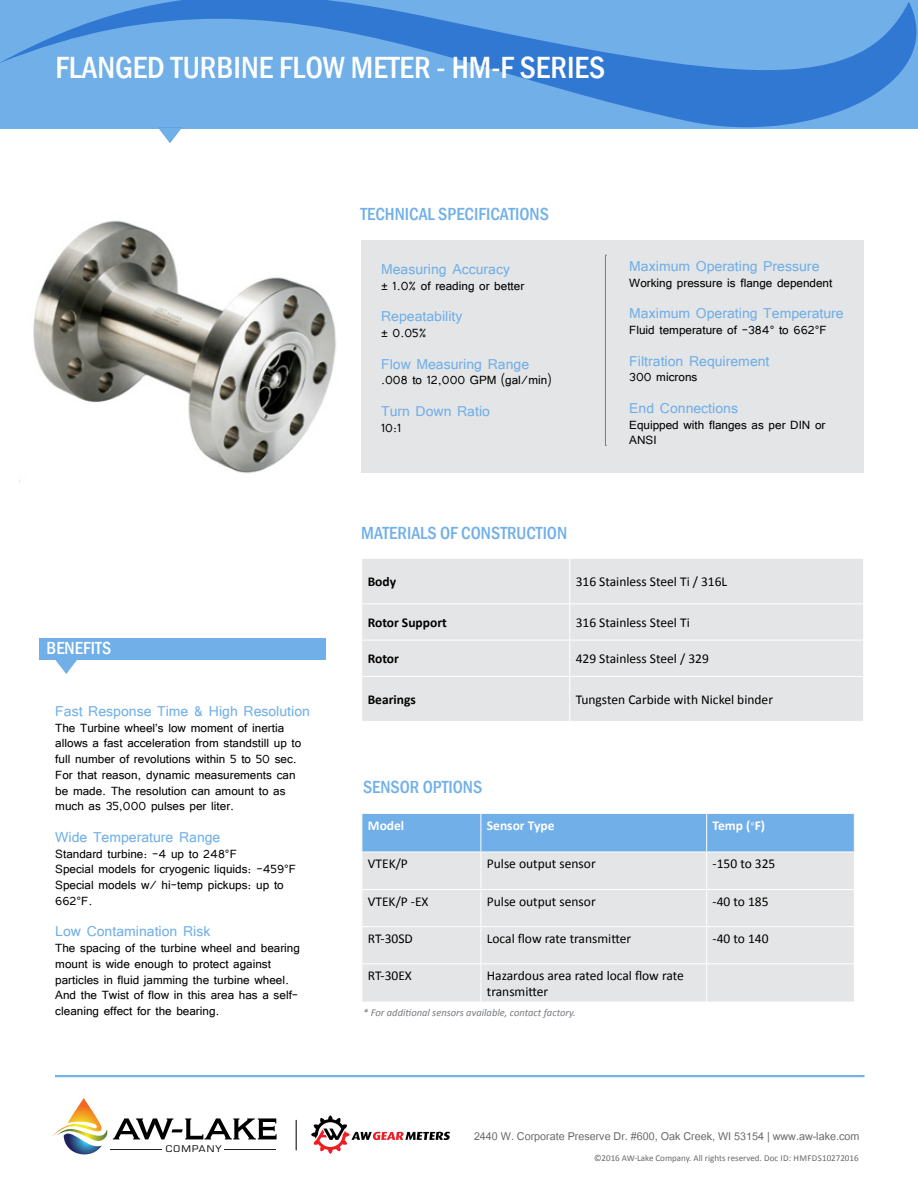
<style>
.page{position:relative;width:918px;height:1188px;background:#fff}
.page>*{position:absolute;margin:0;border:0;box-sizing:border-box;transform-origin:0 0}
.t1{font:500 condensed 31.5px "Franklin Gothic";color:#fff}
.t2{font:18px "Tunga";color:#70afe8}
.t3{font:500 condensed 18px "Franklin Gothic";color:#70afe8}
.t4{font:500 condensed 18px "Franklin Gothic";color:#fff}
.t5{font:15px/15.8px "Tunga";color:#000}
.t6{font:15px "Utsaah";color:#67686b}
.t7{font:13.5px/16.2px "Calibri";color:#000}
.t8{font:700 13.5px "Calibri";color:#000}
.t9{font:700 13.5px "Calibri";color:#fff}
.t10{font:italic 10.5px "Calibri";color:#77797d}
.t11{font:9px "Calibri";color:#67686b}
.t12{font:8.85px "Eurostile";letter-spacing:.12em;color:#000;scale:1.1 1}
.s1{font-family:"Tunga";font-weight:400}
.s2{font-family:"Calibri";color:#fff}
</style>
<div class="page">
<svg style="left:53px;top:1098px;width:224px;height:57px"></svg>
<hr style="left:110px;top:1149px;width:52px;height:1px;background:#231f20">
<hr style="left:224px;top:1149px;width:52px;height:1px;background:#231f20">
<hr style="left:55px;top:1075px;width:809px;height:2px;background:#70afe8">
<img style="left:33px;top:220px;width:303px;height:254px">
<div style="left:362px;top:240px;width:502px;height:233px;background:#e4e5e6"></div>
<div style="left:39px;top:638px;width:287px;height:22px;background:#70afe8"></div>
<svg style="left:55px;top:660px;width:22px;height:14px"></svg>
<div style="left:362px;top:559px;width:501px;height:162px;background:#e4e5e6"></div>
<hr style="left:361px;top:603px;width:209px;height:1px;background:#fff">
<hr style="left:570px;top:603px;width:294px;height:1px;background:#fff">
<hr style="left:361px;top:640px;width:209px;height:1px;background:#fff">
<hr style="left:570px;top:640px;width:294px;height:1px;background:#fff">
<hr style="left:569px;top:559px;width:1px;height:44px;background:#fff">
<hr style="left:569px;top:604px;width:1px;height:36px;background:#fff">
<hr style="left:569px;top:640px;width:1px;height:36px;background:#fff">
<hr style="left:361px;top:676px;width:209px;height:1px;background:#fff">
<hr style="left:570px;top:676px;width:294px;height:1px;background:#fff">
<hr style="left:569px;top:677px;width:1px;height:44px;background:#fff">
<svg style="left:605px;top:255px;width:1px;height:191px"></svg>
<div style="left:363px;top:814px;width:491px;height:38px;background:#70afe8"></div>
<div style="left:363px;top:853px;width:491px;height:149px;background:#e4e5e6"></div>
<hr style="left:481px;top:852px;width:1px;height:37px;background:#fff">
<hr style="left:706px;top:852px;width:1px;height:37px;background:#fff">
<hr style="left:362px;top:889px;width:119px;height:1px;background:#fff">
<hr style="left:481px;top:889px;width:226px;height:1px;background:#fff">
<hr style="left:481px;top:890px;width:1px;height:36px;background:#fff">
<hr style="left:707px;top:889px;width:148px;height:1px;background:#fff">
<hr style="left:706px;top:890px;width:1px;height:36px;background:#fff">
<hr style="left:481px;top:927px;width:1px;height:36px;background:#fff">
<hr style="left:706px;top:927px;width:1px;height:36px;background:#fff">
<hr style="left:481px;top:964px;width:1px;height:38px;background:#fff">
<hr style="left:706px;top:964px;width:1px;height:38px;background:#fff">
<hr style="left:481px;top:814px;width:1px;height:38px;background:#fff">
<hr style="left:706px;top:814px;width:1px;height:38px;background:#fff">
<hr style="left:362px;top:926px;width:119px;height:1px;background:#fff">
<hr style="left:481px;top:926px;width:226px;height:1px;background:#fff">
<hr style="left:707px;top:926px;width:148px;height:1px;background:#fff">
<hr style="left:362px;top:963px;width:119px;height:1px;background:#fff">
<hr style="left:481px;top:963px;width:226px;height:1px;background:#fff">
<hr style="left:707px;top:963px;width:148px;height:1px;background:#fff">
<svg style="left:0;top:0;width:918px;height:129px;background:#5ea0e2"></svg>
<svg style="left:158px;top:128px;width:24px;height:15px"></svg>
<hr style="left:296px;top:1120px;width:1px;height:30px;background:#4b4f54">
<svg style="left:311px;top:1116px;width:139px;height:38px"></svg>
<h1 class="t1" style="left:56px;top:46px;width:551px">FLANGED TURBINE FLOW METER - HM-F SERIES</h1>
<p class="t4" style="left:47px;top:637px;width:66px">BENEFITS</p>
<p class="t2" style="left:55px;top:699px;width:256px">Fast Response Time &amp; High Resolution</p>
<p class="t5" style="left:55px;top:719px;width:248px">The Turbine wheel’s low moment of inertia allows a fast acceleration from standstill up to full number of revolutions within 5 to 50 sec.<br>For that reason, dynamic measurements can be made. The resolution can amount to as much as 35,000 pulses per liter.</p>
<p class="t2" style="left:55px;top:825px;width:167px">Wide Temperature Range</p>
<p class="t5" style="left:55px;top:845px;width:242px">Standard turbine: -4 up to 248°F<br>Special models for cryogenic liquids: -459°F<br>Special models w/ hi-temp pickups: up to<br>662°F.</p>
<p class="t2" style="left:55px;top:920px;width:157px">Low Contamination Risk</p>
<p class="t5" style="left:55px;top:939px;width:246px">The spacing of the turbine wheel and bearing mount is wide enough to protect against particles in fluid jamming the turbine wheel.<br>And the Twist of flow in this area has a self&shy;cleaning effect for the bearing.</p>
<p class="t12" style="left:166px;top:1144px;width:52px">COMPANY</p>
<p class="t3" style="left:360px;top:202px;width:190px">TECHNICAL SPECIFICATIONS</p>
<p class="t2" style="left:381px;top:257px;width:131px">Measuring Accuracy</p>
<p class="t5" style="left:381px;top:277px;width:145px">± 1.0% of reading or better</p>
<p class="t2" style="left:381px;top:305px;width:83px">Repeatability</p>
<p class="t5" style="left:381px;top:324px;width:47px">± 0.05%</p>
<p class="t2" style="left:381px;top:352px;width:150px">Flow Measuring Range</p>
<p class="t5" style="left:381px;top:371px;width:172px">.008 to 12,000 GPM (gal/min)</p>
<p class="t2" style="left:381px;top:399px;width:110px">Turn Down Ratio</p>
<p class="t5" style="left:381px;top:419px;width:22px">10:1</p>
<p class="t2" style="left:629px;top:254px;width:192px">Maximum Operating Pressure</p>
<p class="t5" style="left:629px;top:274px;width:205px">Working pressure is flange dependent</p>
<p class="t2" style="left:629px;top:302px;width:216px">Maximum Operating Temperature</p>
<p class="t5" style="left:629px;top:321px;width:199px">Fluid temperature of -384° to 662°F</p>
<p class="t2" style="left:629px;top:349px;width:142px">Filtration Requirement</p>
<p class="t5" style="left:629px;top:368px;width:70px">300 microns</p>
<p class="t2" style="left:629px;top:396px;width:110px">End Connections</p>
<p class="t5" style="left:629px;top:415px;width:198px">Equipped with flanges as per DIN or<br>ANSI</p>
<p class="t3" style="left:361px;top:521px;width:208px">MATERIALS OF CONSTRUCTION</p>
<p class="t8" style="left:368px;top:573px;width:30px">Body</p>
<p class="t7" style="left:576px;top:574px;width:153px">316 Stainless Steel Ti / 316L</p>
<p class="t8" style="left:368px;top:614px;width:81px">Rotor Support</p>
<p class="t7" style="left:576px;top:614px;width:116px">316 Stainless Steel Ti</p>
<p class="t8" style="left:368px;top:650px;width:33px">Rotor</p>
<p class="t7" style="left:576px;top:651px;width:135px">429 Stainless Steel / 329</p>
<p class="t8" style="left:368px;top:691px;width:50px">Bearings</p>
<p class="t7" style="left:576px;top:691px;width:199px">Tungsten Carbide with Nickel binder</p>
<p class="t3" style="left:363px;top:775px;width:121px">SENSOR OPTIONS</p>
<p class="t9" style="left:368px;top:816px;width:38px">Model</p>
<p class="t9" style="left:487px;top:816px;width:69px">Sensor Type</p>
<p class="t9" style="left:713px;top:817px;width:54px">Temp (<span class="s1">°</span>F)</p>
<p class="t7" style="left:368px;top:856px;width:42px">VTEK/P</p>
<p class="t7" style="left:487px;top:856px;width:110px">Pulse output sensor</p>
<p class="t7" style="left:713px;top:856px;width:64px">-150 to 325</p>
<p class="t7" style="left:368px;top:893px;width:62px">VTEK/P -EX</p>
<p class="t7" style="left:487px;top:893px;width:110px">Pulse output sensor</p>
<p class="t7" style="left:713px;top:893px;width:57px">-40 to 185</p>
<p class="t7" style="left:368px;top:930px;width:47px">RT-30SD</p>
<p class="t7" style="left:487px;top:930px;width:146px">Local flow rate transmitter</p>
<p class="t7" style="left:713px;top:930px;width:57px">-40 to 140</p>
<p class="t7" style="left:368px;top:967px;width:46px">RT-30EX</p>
<p class="t7" style="left:487px;top:967px;width:199px">Hazardous area rated local flow rate transmitter</p>
<p class="t10" style="left:363px;top:1005px;width:214px">* For additional sensors available, contact factory.</p>
<p class="t6" style="left:474px;top:1129px;width:433px">2440 W. Corporate Preserve Dr. #600, Oak Creek, WI 53154 | www.aw-lake.com<span class="s2">awinfor</span></p>
<p class="t11" style="left:594px;top:1153px;width:266px">©2016 AW-Lake Company. All rights reserved. Doc ID: HMFDS10272016</p>
</div>
